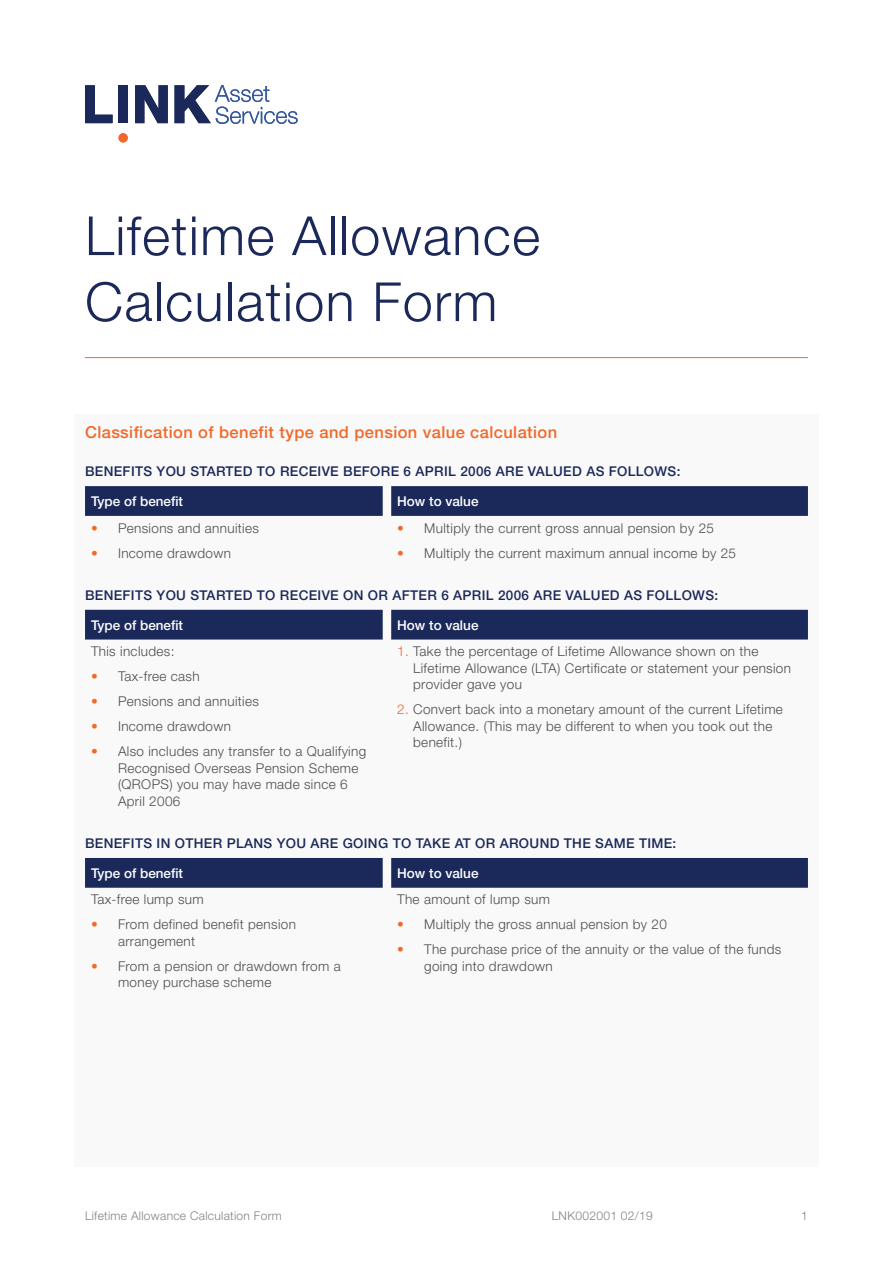
<style>
.page{position:relative;width:893px;height:1263px;background:#fff}
.page>*{position:absolute;margin:0;border:0;box-sizing:border-box;transform-origin:0 0}
.t1{font:300 54px/66px "Helvetica Neue";letter-spacing:.025em;color:#1b295a}
.t2{font:500 16.5px "Helvetica Neue";letter-spacing:.025em;color:#f26829}
.t3{font:300 13.5px/16.5px "Helvetica Neue";letter-spacing:.025em;color:#4d4d4f}
.t4{font:500 13.5px "Helvetica Neue";letter-spacing:.025em;color:#1b295a}
.t5{font:500 13.5px "Helvetica Neue";color:#fff}
.t6{font:300 12px "Helvetica Neue";letter-spacing:.025em;color:#808285}
.s1{color:#f26829}
</style>
<div class="page">
<div style="left:74px;top:415px;width:745px;height:752px;background:#f9f9f9"></div>
<svg style="left:85px;top:85px;width:28px;height:38px"></svg>
<div style="left:119px;top:85px;width:9px;height:38px;background:#1b295a"></div>
<svg style="left:135px;top:85px;width:33px;height:38px"></svg>
<div style="left:119px;top:133px;width:9px;height:9px;background:#f26829;border-radius:50%"></div>
<svg style="left:175px;top:85px;width:123px;height:39px"></svg>
<hr style="left:85px;top:357px;width:723px;height:1px;background:#f26829">
<svg style="left:85px;top:486px;width:723px;height:30px;background:#1f2c5d"></svg>
<div style="left:85px;top:610px;width:723px;height:29px;background:#1b295a"></div>
<div style="left:85px;top:858px;width:723px;height:30px;background:#1b295a"></div>
<h1 class="t1" style="left:85px;top:202px;width:457px">Lifetime Allowance<br>Calculation Form</h1>
<p class="t2" style="left:85px;top:422px;width:474px">Classification of benefit type and pension value calculation</p>
<p class="t4" style="left:85px;top:463px;width:597px">BENEFITS YOU STARTED TO RECEIVE BEFORE 6 APRIL 2006 ARE VALUED AS FOLLOWS:</p>
<p class="t5" style="left:91px;top:493px;width:94px">Type of benefit</p>
<p class="t5" style="left:397px;top:493px;width:83px">How to value</p>
<p class="t3" style="left:91px;top:519px;width:169px"><span class="s1">•</span> Pensions and annuities</p>
<p class="t3" style="left:91px;top:544px;width:142px"><span class="s1">•</span> Income drawdown</p>
<p class="t3" style="left:397px;top:519px;width:318px"><span class="s1">•</span> Multiply the current gross annual pension by 25</p>
<p class="t3" style="left:397px;top:544px;width:340px"><span class="s1">•</span> Multiply the current maximum annual income by 25</p>
<p class="t4" style="left:85px;top:587px;width:635px">BENEFITS YOU STARTED TO RECEIVE ON OR AFTER 6 APRIL 2006 ARE VALUED AS FOLLOWS:</p>
<p class="t5" style="left:91px;top:617px;width:94px">Type of benefit</p>
<p class="t5" style="left:397px;top:617px;width:83px">How to value</p>
<p class="t3" style="left:91px;top:643px;width:85px">This includes:</p>
<p class="t3" style="left:91px;top:668px;width:110px"><span class="s1">•</span> Tax-free cash</p>
<p class="t3" style="left:91px;top:693px;width:169px"><span class="s1">•</span> Pensions and annuities</p>
<p class="t3" style="left:91px;top:718px;width:142px"><span class="s1">•</span> Income drawdown</p>
<p class="t3" style="left:118px;top:743px;width:250px;text-indent:-27px"><span class="s1">•</span> Also includes any transfer to a Qualifying<br>Recognised Overseas Pension Scheme (QROPS) you may have made since 6<br>April 2006</p>
<p class="t3" style="left:413px;top:643px;width:379px;text-indent:-16px"><span class="s1">1.</span> Take the percentage of Lifetime Allowance shown on the<br>Lifetime Allowance (LTA) Certificate or statement your pension provider gave you</p>
<p class="t3" style="left:413px;top:701px;width:371px;text-indent:-16px"><span class="s1">2.</span> Convert back into a monetary amount of the current Lifetime<br>Allowance. (This may be different to when you took out the benefit.)</p>
<p class="t4" style="left:85px;top:835px;width:593px">BENEFITS IN OTHER PLANS YOU ARE GOING TO TAKE AT OR AROUND THE SAME TIME:</p>
<p class="t5" style="left:91px;top:865px;width:94px">Type of benefit</p>
<p class="t5" style="left:397px;top:865px;width:83px">How to value</p>
<p class="t3" style="left:91px;top:891px;width:114px">Tax-free lump sum</p>
<p class="t3" style="left:118px;top:916px;width:179px;text-indent:-27px"><span class="s1">•</span> From defined benefit pension arrangement</p>
<p class="t3" style="left:118px;top:957px;width:224px;text-indent:-27px"><span class="s1">•</span> From a pension or drawdown from a money purchase scheme</p>
<p class="t3" style="left:397px;top:891px;width:154px">The amount of lump sum</p>
<p class="t3" style="left:397px;top:916px;width:271px"><span class="s1">•</span> Multiply the gross annual pension by 20</p>
<p class="t3" style="left:424px;top:941px;width:359px;text-indent:-27px"><span class="s1">•</span> The purchase price of the annuity or the value of the funds going into drawdown</p>
<p class="t6" style="left:85px;top:1209px;width:198px">Lifetime Allowance Calculation Form</p>
<p class="t6" style="left:552px;top:1209px;width:102px">LNK002001 02/19</p>
<p class="t6" style="left:801px;top:1209px;width:8px">1</p>
</div>
